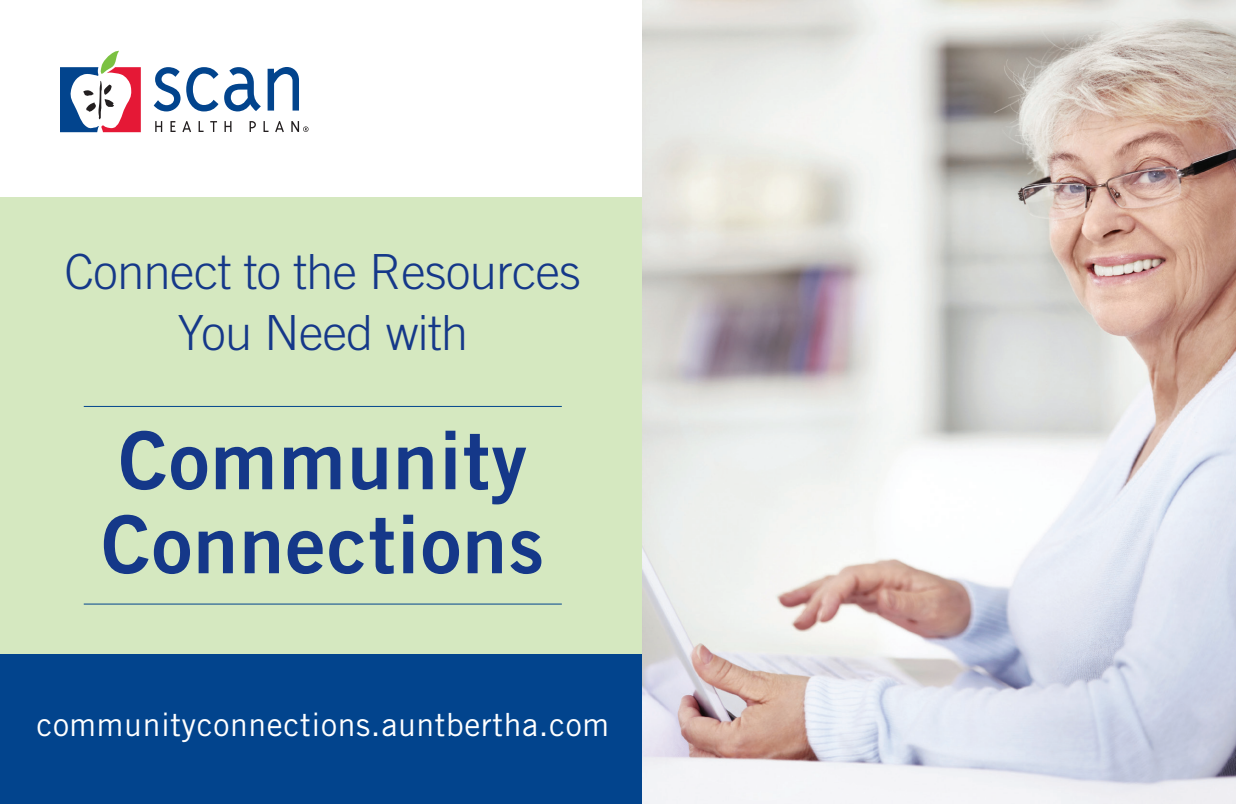
<style>
.page{position:relative;width:1236px;height:804px;background:#fff}
.page>*{position:absolute;margin:0;border:0;box-sizing:border-box;transform-origin:0 0}
.t1{font:80px/84px "Trade Gothic Bold Two";letter-spacing:.02em;color:#153889}
.t2{font:300 48.4px/61.2px "Trade Gothic";letter-spacing:-.01em;color:#153889;text-align:center}
.t3{font:32px "Trade Gothic";letter-spacing:.02em;color:#fff}
</style>
<div class="page">
<div style="left:0;top:632px;width:797px;height:172px;background:#02448d"></div>
<div style="left:0;top:198px;width:647px;height:456px;background:#d5e8c0"></div>
<svg style="left:154px;top:67px;width:64px;height:44px"></svg>
<svg style="left:224px;top:67px;width:37px;height:44px"></svg>
<svg style="left:268px;top:67px;width:31px;height:44px"></svg>
<svg style="left:155px;top:121px;width:7px;height:11px"></svg>
<svg style="left:170px;top:121px;width:6px;height:11px"></svg>
<svg style="left:182px;top:121px;width:9px;height:11px"></svg>
<svg style="left:199px;top:121px;width:5px;height:11px"></svg>
<svg style="left:210px;top:121px;width:7px;height:11px"></svg>
<svg style="left:225px;top:121px;width:7px;height:11px"></svg>
<svg style="left:250px;top:121px;width:6px;height:11px"></svg>
<svg style="left:264px;top:121px;width:5px;height:11px"></svg>
<svg style="left:275px;top:121px;width:9px;height:11px"></svg>
<svg style="left:60px;top:51px;width:81px;height:81px"></svg>
<svg style="left:291px;top:121px;width:18px;height:11px"></svg>
<img style="left:643px;top:0;width:593px;height:804px">
<hr style="left:84px;top:406px;width:478px;height:1px;background:#02448d">
<hr style="left:84px;top:604px;width:478px;height:1px;background:#02448d">
<svg style="left:1229px;top:0;width:7px;height:7px"></svg>
<svg style="left:1229px;top:797px;width:7px;height:7px"></svg>
<h2 class="t2" style="left:65px;top:241px;width:518px">Connect to the Resources<br>You Need with</h2>
<h1 class="t1" style="left:101px;top:417px;width:444px">Community<br>Connections</h1>
<p class="t3" style="left:36px;top:706px;width:574px">communityconnections.auntbertha.com</p>
</div>
